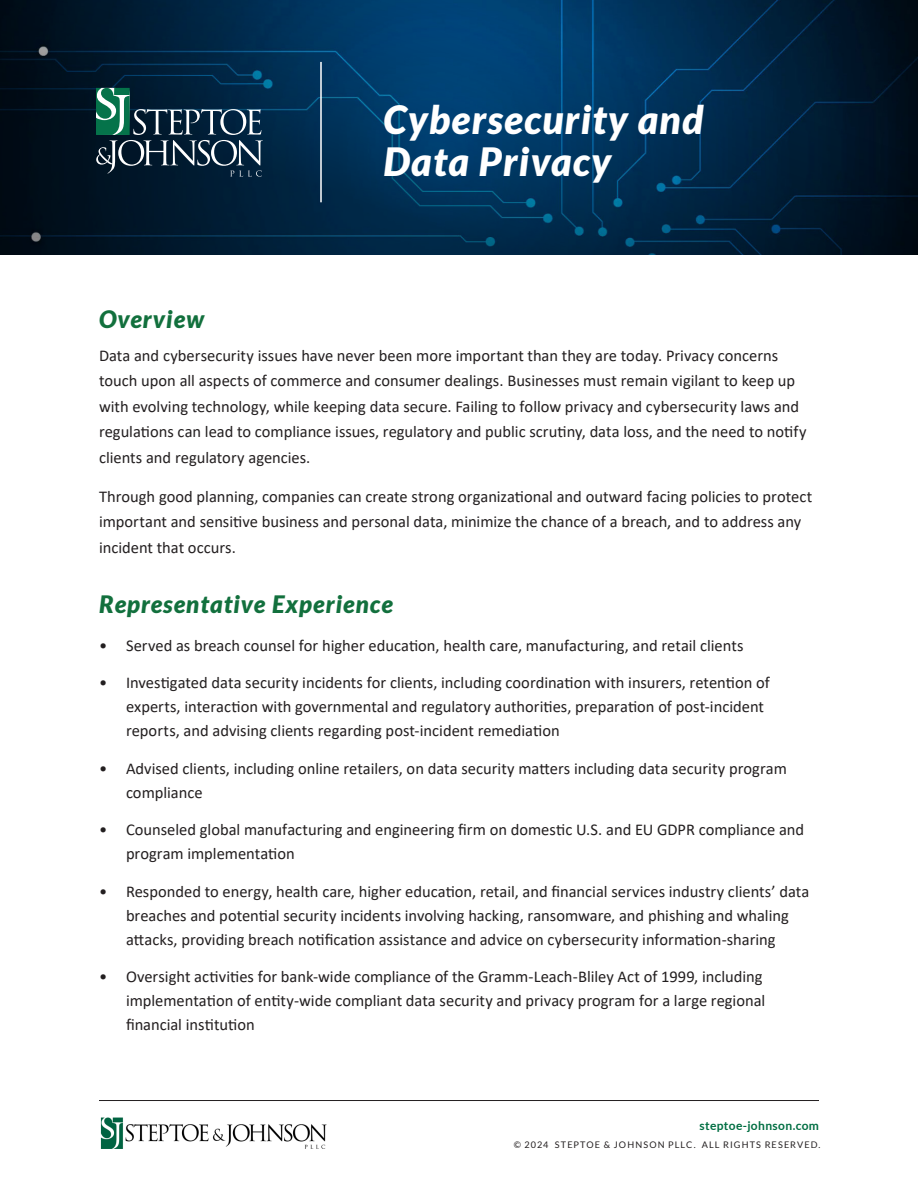
<style>
.page{position:relative;width:918px;height:1188px;background:#fff}
.page>*{position:absolute;margin:0;border:0;box-sizing:border-box;transform-origin:0 0}
.Headline_White{font:italic 900 39px "Lato";letter-spacing:.03em;color:#fff}
.Overline{font:italic 900 24px "Lato";letter-spacing:.04em;color:#12703d}
.Bulleted_List{font:16.5px/24px "Calibri";color:#231f20}
.t1{font:700 12px "Lato";letter-spacing:.03em;color:#006e42}
.t2{font:9.15px "Lato";letter-spacing:.125em;color:#231f20}
</style>
<div class="page">
<hr style="left:99px;top:1100px;width:720px;height:1px;background:#231f20">
<img style="left:100px;top:1117px;width:227px;height:32px">
<svg style="left:0;top:0;width:918px;height:255px;background:#002746"></svg>
<hr style="left:320px;top:62px;width:2px;height:140px;background:#fff">
<svg style="left:96px;top:88px;width:167px;height:89px;background:#294856"></svg>
<p class="Headline_White" style="left:384px;top:97px;width:322px">Cybersecurity and</p>
<p class="Headline_White" style="left:384px;top:139px;width:229px">Data Privacy</p>
<p class="Overline" style="left:99px;top:305px;width:107px">Overview</p>
<p class="Bulleted_List" style="left:99px;top:342px;width:709px;line-height:25.5px">Data and cybersecurity issues have never been more important than they are today. Privacy concerns touch upon all aspects of commerce and consumer dealings. Businesses must remain vigilant to keep up with evolving technology, while keeping data secure. Failing to follow privacy and cybersecurity laws and regulations can lead to compliance issues, regulatory and public scrutiny, data loss, and the need to notify clients and regulatory agencies.</p>
<p class="Bulleted_List" style="left:99px;top:483px;width:715px;line-height:25.5px">Through good planning, companies can create strong organizational and outward facing policies to protect important and sensitive business and personal data, minimize the chance of a breach, and to address any incident that occurs.</p>
<p class="Overline" style="left:99px;top:590px;width:295px">Representative Experience</p>
<p class="Bulleted_List" style="left:99px;top:633px;width:646px">• Served as breach counsel for higher education, health care, manufacturing, and retail clients</p>
<p class="Bulleted_List" style="left:126px;top:670px;width:645px;text-indent:-27px">• Investigated data security incidents for clients, including coordination with insurers, retention of experts, interaction with governmental and regulatory authorities, preparation of post-incident reports, and advising clients regarding post-incident remediation</p>
<p class="Bulleted_List" style="left:126px;top:756px;width:662px;text-indent:-27px">• Advised clients, including online retailers, on data security matters including data security program compliance</p>
<p class="Bulleted_List" style="left:126px;top:817px;width:680px;text-indent:-27px">• Counseled global manufacturing and engineering firm on domestic U.S. and EU GDPR compliance and program implementation</p>
<p class="Bulleted_List" style="left:99px;top:879px;width:712px;text-align:center">• Responded to energy, health care, higher education, retail, and financial services industry clients’ data breaches and potential security incidents involving hacking, ransomware, and phishing and whaling attacks, providing breach notification assistance and advice on cybersecurity information-sharing</p>
<p class="Bulleted_List" style="left:126px;top:964px;width:641px;text-indent:-27px">• Oversight activities for bank-wide compliance of the Gramm-Leach-Bliley Act of 1999, including implementation of entity-wide compliant data security and privacy program for a large regional financial institution</p>
<p class="t1" style="left:700px;top:1119px;width:121px">steptoe-johnson.com</p>
<p class="t2" style="left:514px;top:1139px;width:308px">© 2024 STEPTOE &amp; JOHNSON PLLC. ALL RIGHTS RESERVED.</p>
</div>
